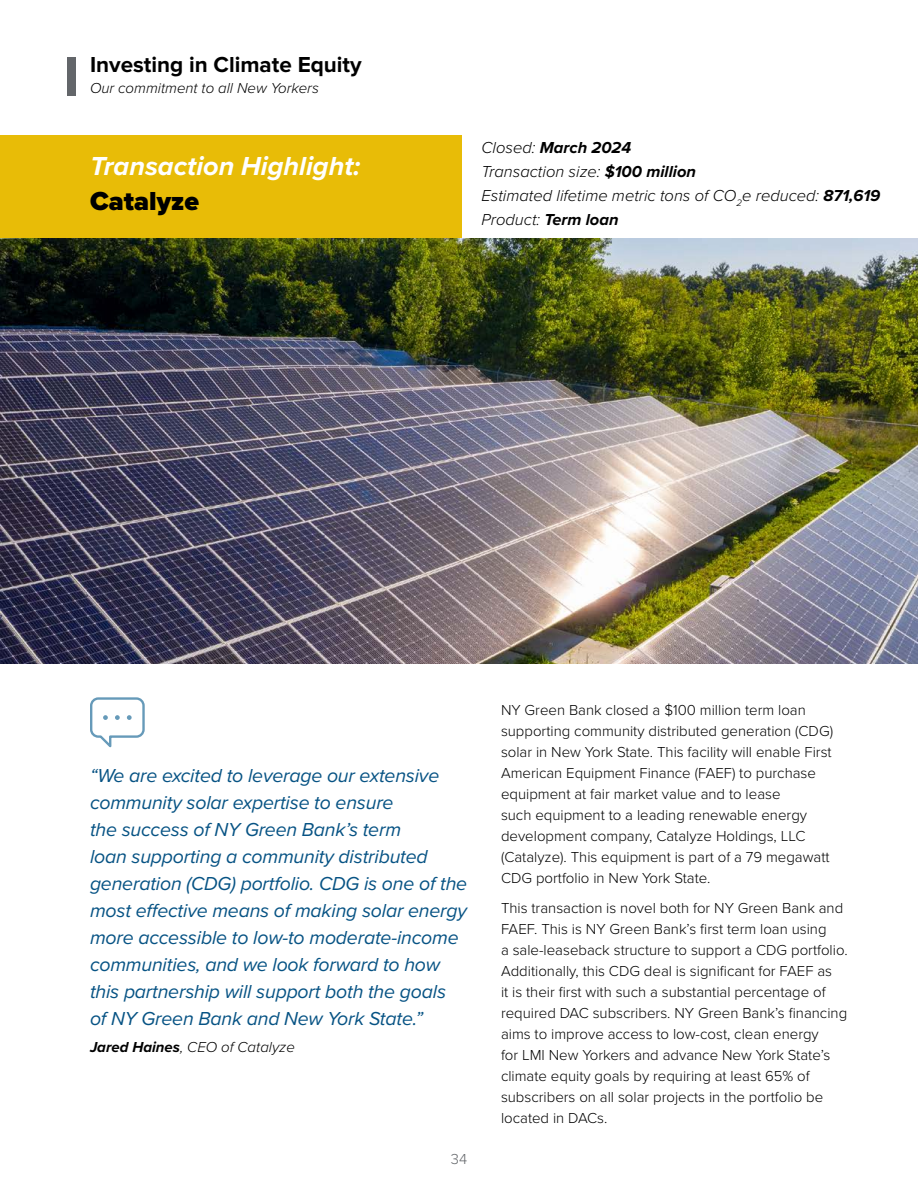
<style>
.page{position:relative;width:918px;height:1188px;background:#fff}
.page>*{position:absolute;margin:0;border:0;box-sizing:border-box;transform-origin:0 0}
._2024_-_TH_-_Deal_Highlight_-_White{font:italic 700 27px "Proxima Nova";color:#fff}
._2024_-_TH_-_Company_Name{font:900 27px "Proxima Nova";color:#000}
.t1{font:700 22.5px "Proxima Nova";color:#000}
._2024_-_TH__Quote{font:italic 19.5px/27px "Proxima Nova";letter-spacing:-.01em;color:#075384}
._2024_-_TH__Stats{font:italic 300 16.5px "Proxima Nova";color:#000}
._2024_-_TH__Stats-2{font:italic 700 16.5px "Proxima Nova";color:#000}
._2024_-_Body{font:300 15px/21px "Proxima Nova";color:#000}
._2024_-_TH__Quote_Byline{font:italic 300 15px "Proxima Nova";color:#000}
.t2{font:300 15px "Proxima Nova";color:#63666a}
.s1{font-weight:300}
.s2{font-weight:700}
</style>
<div class="page">
<svg style="left:90px;top:697px;width:55px;height:51px"></svg>
<div style="left:0;top:135px;width:462px;height:104px;background:#e8bc07"></div>
<div style="left:68px;top:57px;width:8px;height:39px;background:#63666a"></div>
<hr style="left:917px;top:239px;width:1px;height:756px;background:#f1f7f8">
<img style="left:0;top:239px;width:918px;height:424px">
<h2 class="t1" style="left:90px;top:51px;width:273px">Investing in Climate Equity</h2>
<p class="_2024_-_TH__Quote_Byline" style="left:90px;top:77px;width:230px">Our commitment to all New Yorkers</p>
<h3 class="_2024_-_TH_-_Deal_Highlight_-_White" style="left:90px;top:146px;width:272px">Transaction Highlight:</h3>
<p class="_2024_-_TH_-_Company_Name" style="left:90px;top:181px;width:111px">Catalyze</p>
<p class="_2024_-_TH__Stats-2" style="left:482px;top:135px;width:151px"><span class="s1">Closed:</span> March 2024</p>
<p class="_2024_-_TH__Stats" style="left:482px;top:159px;width:216px">Transaction size: <span class="s2">$100 million</span></p>
<p class="_2024_-_TH__Stats" style="left:482px;top:183px;width:400px">Estimated lifetime metric tons of CO<sub>2</sub>e reduced: <span class="s2">871,619</span></p>
<p class="_2024_-_TH__Stats" style="left:482px;top:207px;width:139px">Product: <span class="s2">Term loan</span></p>
<p class="_2024_-_TH__Quote" style="left:90px;top:761px;width:379px">“We are excited to leverage our extensive community solar expertise to ensure<br>the success of NY Green Bank’s term<br>loan supporting a community distributed generation (CDG) portfolio. CDG is one of the most effective means of making solar energy more accessible to low-to moderate-income communities, and we look forward to how this partnership will support both the goals of NY Green Bank and New York State.”</p>
<p class="_2024_-_TH__Quote_Byline" style="left:90px;top:1035px;width:206px"><span class="s2">Jared Haines</span>, CEO of Catalyze</p>
<p class="t2" style="left:451px;top:1148px;width:18px">34</p>
<p class="_2024_-_Body" style="left:501px;top:699px;width:334px">NY Green Bank closed a $100 million term loan supporting community distributed generation (CDG) solar in New York State. This facility will enable First American Equipment Finance (FAEF) to purchase equipment at fair market value and to lease<br>such equipment to a leading renewable energy development company, Catalyze Holdings, LLC (Catalyze). This equipment is part of a 79 megawatt CDG portfolio in New York State.</p>
<p class="_2024_-_Body" style="left:501px;top:897px;width:348px">This transaction is novel both for NY Green Bank and FAEF. This is NY Green Bank’s first term loan using<br>a sale-leaseback structure to support a CDG portfolio.<br>Additionally, this CDG deal is significant for FAEF as<br>it is their first with such a substantial percentage of required DAC subscribers. NY Green Bank’s financing aims to improve access to low-cost, clean energy<br>for LMI New Yorkers and advance New York State’s climate equity goals by requiring at least 65% of subscribers on all solar projects in the portfolio be located in DACs.</p>
</div>
